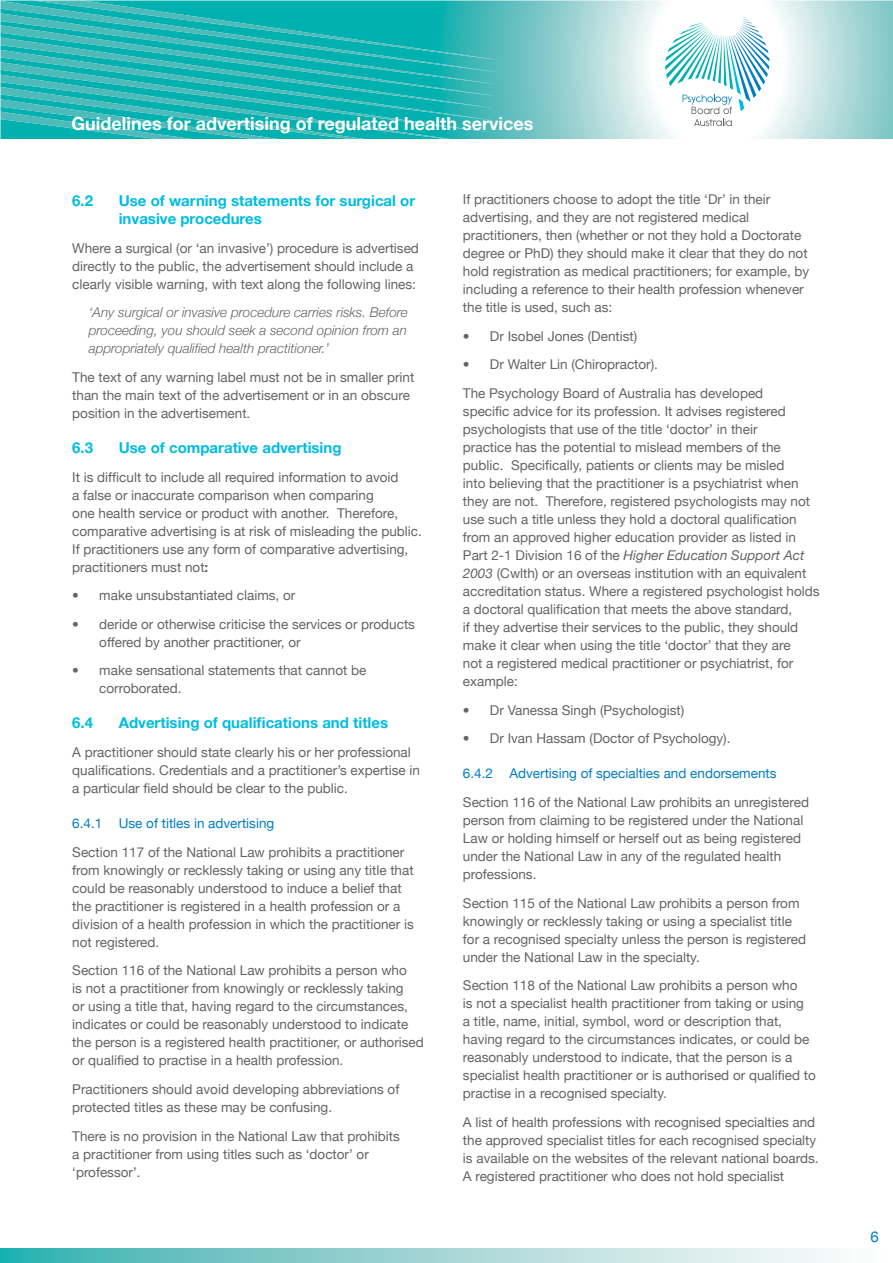
<style>
.page{position:relative;width:893px;height:1263px;background:#fff}
.page>*{position:absolute;margin:0;border:0;box-sizing:border-box;transform-origin:0 0}
.t1{font:700 18px "Helvetica Neue";color:#fff}
.t2{font:700 15px/18px "Helvetica Neue";color:#00bce4}
.t3{font:15px "Helvetica Neue";color:#007dc3}
.t4{font:13.5px/18px "Helvetica Neue";color:#636466}
.t5{font:italic 300 13.5px/18px "Helvetica Neue";color:#636466;text-align:justify}
.t6{font:13.5px "Helvetica Neue";color:#007dc3}
.s1{font-weight:700}
.s2{font-style:italic}
</style>
<div class="page">
<svg style="left:503px;top:1px;width:390px;height:138px"></svg>
<svg style="left:1px;top:1px;width:502px;height:138px;background:#21b5b4"></svg>
<svg style="left:1px;top:1249px;width:834px;height:14px;background:#9bd4d4"></svg>
<svg style="left:665px;top:18px;width:104px;height:108px"></svg>
<h1 class="t1" style="left:71px;top:112px;width:463px">Guidelines for advertising of regulated health services</h1>
<p class="t2" style="left:72px;top:191px;width:22px">6.2</p>
<p class="t2" style="left:119px;top:191px;width:298px">Use of warning statements for surgical or invasive procedures</p>
<p class="t4" style="left:72px;top:239px;width:348px">Where a surgical (or ‘an invasive’) procedure is advertised directly to the public, the advertisement should include a clearly visible warning, with text along the following lines:</p>
<p class="t5" style="left:89px;top:303px;width:321px">‘Any surgical or invasive procedure carries risks. Before proceeding, you should seek a second opinion from an appropriately qualified health practitioner.’</p>
<p class="t4" style="left:72px;top:368px;width:344px">The text of any warning label must not be in smaller print than the main text of the advertisement or in an obscure position in the advertisement.</p>
<p class="t2" style="left:72px;top:438px;width:22px">6.3</p>
<p class="t2" style="left:119px;top:438px;width:224px">Use of comparative advertising</p>
<p class="t4" style="left:72px;top:468px;width:351px">It is difficult to include all required information to avoid<br>a false or inaccurate comparison when comparing<br>one health service or product with another. Therefore, comparative advertising is at risk of misleading the public.<br>If practitioners use any form of comparative advertising, practitioners must not<span class="s1">:</span></p>
<p class="t4" style="left:72px;top:586px;width:225px">• make unsubstantiated claims, or</p>
<p class="t4" style="left:99px;top:615px;width:317px;text-indent:-27px">• deride or otherwise criticise the services or products offered by another practitioner, or</p>
<p class="t4" style="left:99px;top:661px;width:269px;text-indent:-27px">• make sensational statements that cannot be corroborated.</p>
<p class="t2" style="left:72px;top:714px;width:22px">6.4</p>
<p class="t2" style="left:119px;top:714px;width:271px">Advertising of qualifications and titles</p>
<p class="t4" style="left:72px;top:743px;width:349px">A practitioner should state clearly his or her professional qualifications. Credentials and a practitioner’s expertise in a particular field should be clear to the public.</p>
<p class="t6" style="left:72px;top:815px;width:204px">6.4.1 Use of titles in advertising</p>
<p class="t4" style="left:72px;top:843px;width:343px">Section 117 of the National Law prohibits a practitioner from knowingly or recklessly taking or using any title that could be reasonably understood to induce a belief that the practitioner is registered in a health profession or a division of a health profession in which the practitioner is not registered.</p>
<p class="t4" style="left:72px;top:961px;width:353px">Section 116 of the National Law prohibits a person who<br>is not a practitioner from knowingly or recklessly taking<br>or using a title that, having regard to the circumstances, indicates or could be reasonably understood to indicate the person is a registered health practitioner, or authorised or qualified to practise in a health profession.</p>
<p class="t4" style="left:72px;top:1080px;width:329px">Practitioners should avoid developing abbreviations of protected titles as these may be confusing.</p>
<p class="t4" style="left:72px;top:1127px;width:329px">There is no provision in the National Law that prohibits a practitioner from using titles such as ‘doctor’ or ‘professor’.</p>
<p class="t4" style="left:463px;top:190px;width:348px">If practitioners choose to adopt the title ‘Dr’ in their advertising, and they are not registered medical practitioners, then (whether or not they hold a Doctorate degree or PhD) they should make it clear that they do not hold registration as medical practitioners; for example, by including a reference to their health profession whenever the title is used, such as:</p>
<p class="t4" style="left:463px;top:327px;width:176px">• Dr Isobel Jones (Dentist)</p>
<p class="t4" style="left:463px;top:350px;width:302px;line-height:28.7px">• Dr Walter Lin (Chiropractor).<br>The Psychology Board of Australia has developed</p>
<p class="t4" style="left:463px;top:402px;width:358px">specific advice for its profession. It advises registered psychologists that use of the title ‘doctor’ in their<br>practice has the potential to mislead members of the public. Specifically, patients or clients may be misled<br>into believing that the practitioner is a psychiatrist when they are not. Therefore, registered psychologists may not use such a title unless they hold a doctoral qualification from an approved higher education provider as listed in Part 2-1 Division 16 of the <span class="s2">Higher Education Support Act 2003</span> (Cwlth) or an overseas institution with an equivalent accreditation status. Where a registered psychologist holds a doctoral qualification that meets the above standard,<br>if they advertise their services to the public, they should make it clear when using the title ‘doctor’ that they are<br>not a registered medical practitioner or psychiatrist, for example:</p>
<p class="t4" style="left:463px;top:701px;width:223px">• Dr Vanessa Singh (Psychologist)</p>
<p class="t4" style="left:463px;top:729px;width:269px">• Dr Ivan Hassam (Doctor of Psychology).</p>
<p class="t6" style="left:463px;top:765px;width:315px">6.4.2 Advertising of specialties and endorsements</p>
<p class="t4" style="left:463px;top:793px;width:348px">Section 116 of the National Law prohibits an unregistered person from claiming to be registered under the National Law or holding himself or herself out as being registered under the National Law in any of the regulated health professions.</p>
<p class="t4" style="left:463px;top:893px;width:345px">Section 115 of the National Law prohibits a person from knowingly or recklessly taking or using a specialist title for a recognised specialty unless the person is registered under the National Law in the specialty.</p>
<p class="t4" style="left:463px;top:976px;width:354px">Section 118 of the National Law prohibits a person who<br>is not a specialist health practitioner from taking or using<br>a title, name, initial, symbol, word or description that, having regard to the circumstances indicates, or could be reasonably understood to indicate, that the person is a specialist health practitioner or is authorised or qualified to practise in a recognised specialty.</p>
<p class="t4" style="left:463px;top:1113px;width:357px">A list of health professions with recognised specialties and the approved specialist titles for each recognised specialty is available on the websites of the relevant national boards.<br>A registered practitioner who does not hold specialist</p>
<p class="t3" style="left:871px;top:1227px;width:10px">6</p>
</div>
